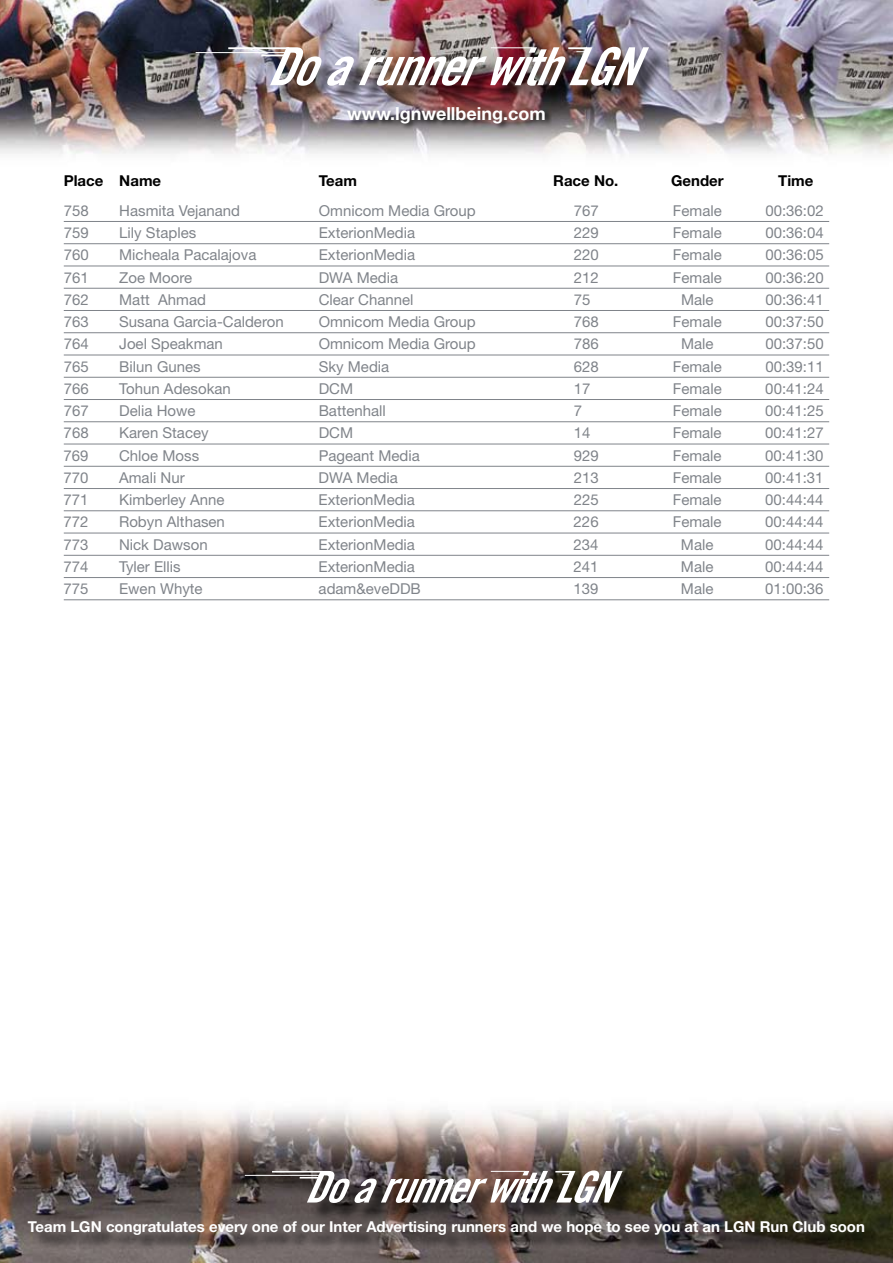
<style>
.page{position:relative;width:893px;height:1263px;background:#fff}
.page>*{position:absolute;margin:0;border:0;box-sizing:border-box;transform-origin:0 0}
.t1{font:700 18px "Helvetica Neue";color:#fff}
.t2{font:15px "Helvetica Neue";color:#80848a}
.t3{font:700 15px "Helvetica Neue";color:#fff}
.t4{font:700 15px "Helvetica Neue";color:#000}
</style>
<div class="page">
<img style="left:0;top:0;width:893px;height:400px">
<img style="left:0;top:1109px;width:893px;height:154px">
<div style="left:247px;top:1173px;width:392px;height:48px;background:#000;opacity:.75"></div>
<hr style="left:272px;top:1171px;width:51px;height:1px;background:#fff">
<hr style="left:245px;top:1175px;width:77px;height:1px;background:#fff">
<svg style="left:300px;top:1170px;width:323px;height:33px"></svg>
<div style="left:346px;top:105px;width:206px;height:25px;background:#000;opacity:.75"></div>
<div style="left:30px;top:1223px;width:852px;height:29px;background:#000;opacity:.75"></div>
<div style="left:198px;top:49px;width:467px;height:55px;background:#000;opacity:.75"></div>
<hr style="left:228px;top:47px;width:61px;height:2px;background:#fff">
<hr style="left:196px;top:52px;width:92px;height:1px;background:#fff">
<img style="left:261px;top:47px;width:388px;height:39px">
<hr style="left:64px;top:221px;width:765px;height:1px;background:#80848a">
<hr style="left:64px;top:243px;width:765px;height:1px;background:#80848a">
<hr style="left:64px;top:266px;width:765px;height:1px;background:#80848a">
<hr style="left:64px;top:288px;width:765px;height:1px;background:#80848a">
<hr style="left:64px;top:310px;width:765px;height:1px;background:#80848a">
<hr style="left:64px;top:332px;width:765px;height:1px;background:#80848a">
<hr style="left:64px;top:355px;width:765px;height:1px;background:#80848a">
<hr style="left:64px;top:377px;width:765px;height:1px;background:#80848a">
<hr style="left:64px;top:399px;width:765px;height:1px;background:#80848a">
<hr style="left:64px;top:421px;width:765px;height:1px;background:#80848a">
<hr style="left:64px;top:444px;width:765px;height:1px;background:#80848a">
<hr style="left:64px;top:466px;width:765px;height:1px;background:#80848a">
<hr style="left:64px;top:488px;width:765px;height:1px;background:#80848a">
<hr style="left:64px;top:510px;width:765px;height:1px;background:#80848a">
<hr style="left:64px;top:533px;width:765px;height:1px;background:#80848a">
<hr style="left:64px;top:555px;width:765px;height:1px;background:#80848a">
<hr style="left:64px;top:577px;width:765px;height:1px;background:#80848a">
<hr style="left:64px;top:599px;width:765px;height:1px;background:#80848a">
<p class="t1" style="left:347px;top:103px;width:200px">www.lgnwellbeing.com</p>
<p class="t4" style="left:64px;top:171px;width:99px">Place Name</p>
<p class="t4" style="left:319px;top:171px;width:40px">Team</p>
<p class="t4" style="left:553px;top:171px;width:67px">Race No.</p>
<p class="t4" style="left:671px;top:171px;width:54px">Gender</p>
<p class="t4" style="left:778px;top:171px;width:37px">Time</p>
<p class="t2" style="left:64px;top:202px;width:27px">758</p>
<p class="t2" style="left:119px;top:202px;width:122px">Hasmita Vejanand</p>
<p class="t2" style="left:319px;top:202px;width:159px">Omnicom Media Group</p>
<p class="t2" style="left:574px;top:202px;width:27px">767</p>
<p class="t2" style="left:673px;top:202px;width:50px">Female</p>
<p class="t2" style="left:765px;top:202px;width:60px">00:36:02</p>
<p class="t2" style="left:64px;top:224px;width:27px">759</p>
<p class="t2" style="left:119px;top:224px;width:78px">Lily Staples</p>
<p class="t2" style="left:319px;top:224px;width:98px">ExterionMedia</p>
<p class="t2" style="left:574px;top:224px;width:27px">229</p>
<p class="t2" style="left:673px;top:224px;width:50px">Female</p>
<p class="t2" style="left:765px;top:224px;width:60px">00:36:04</p>
<p class="t2" style="left:64px;top:246px;width:27px">760</p>
<p class="t2" style="left:119px;top:246px;width:139px">Micheala Pacalajova</p>
<p class="t2" style="left:319px;top:246px;width:98px">ExterionMedia</p>
<p class="t2" style="left:574px;top:246px;width:27px">220</p>
<p class="t2" style="left:673px;top:246px;width:50px">Female</p>
<p class="t2" style="left:765px;top:246px;width:60px">00:36:05</p>
<p class="t2" style="left:64px;top:268px;width:27px">761</p>
<p class="t2" style="left:119px;top:268px;width:75px">Zoe Moore</p>
<p class="t2" style="left:319px;top:268px;width:81px">DWA Media</p>
<p class="t2" style="left:574px;top:268px;width:27px">212</p>
<p class="t2" style="left:673px;top:268px;width:50px">Female</p>
<p class="t2" style="left:765px;top:268px;width:60px">00:36:20</p>
<p class="t2" style="left:64px;top:291px;width:27px">762</p>
<p class="t2" style="left:119px;top:291px;width:88px">Matt Ahmad</p>
<p class="t2" style="left:319px;top:291px;width:96px">Clear Channel</p>
<p class="t2" style="left:574px;top:291px;width:18px">75</p>
<p class="t2" style="left:681px;top:291px;width:34px">Male</p>
<p class="t2" style="left:765px;top:291px;width:60px">00:36:41</p>
<p class="t2" style="left:64px;top:313px;width:27px">763</p>
<p class="t2" style="left:119px;top:313px;width:166px">Susana Garcia-Calderon</p>
<p class="t2" style="left:319px;top:313px;width:159px">Omnicom Media Group</p>
<p class="t2" style="left:574px;top:313px;width:27px">768</p>
<p class="t2" style="left:673px;top:313px;width:50px">Female</p>
<p class="t2" style="left:765px;top:313px;width:60px">00:37:50</p>
<p class="t2" style="left:64px;top:335px;width:27px">764</p>
<p class="t2" style="left:119px;top:335px;width:105px">Joel Speakman</p>
<p class="t2" style="left:319px;top:335px;width:159px">Omnicom Media Group</p>
<p class="t2" style="left:574px;top:335px;width:27px">786</p>
<p class="t2" style="left:681px;top:335px;width:34px">Male</p>
<p class="t2" style="left:765px;top:335px;width:60px">00:37:50</p>
<p class="t2" style="left:64px;top:357px;width:27px">765</p>
<p class="t2" style="left:119px;top:357px;width:83px">Bilun Gunes</p>
<p class="t2" style="left:319px;top:357px;width:72px">Sky Media</p>
<p class="t2" style="left:574px;top:357px;width:27px">628</p>
<p class="t2" style="left:673px;top:357px;width:50px">Female</p>
<p class="t2" style="left:765px;top:357px;width:60px">00:39:11</p>
<p class="t2" style="left:64px;top:380px;width:27px">766</p>
<p class="t2" style="left:119px;top:380px;width:113px">Tohun Adesokan</p>
<p class="t2" style="left:319px;top:380px;width:36px">DCM</p>
<p class="t2" style="left:574px;top:380px;width:18px">17</p>
<p class="t2" style="left:673px;top:380px;width:50px">Female</p>
<p class="t2" style="left:765px;top:380px;width:60px">00:41:24</p>
<p class="t2" style="left:64px;top:402px;width:27px">767</p>
<p class="t2" style="left:119px;top:402px;width:78px">Delia Howe</p>
<p class="t2" style="left:319px;top:402px;width:69px">Battenhall</p>
<p class="t2" style="left:574px;top:402px;width:10px">7</p>
<p class="t2" style="left:673px;top:402px;width:50px">Female</p>
<p class="t2" style="left:765px;top:402px;width:60px">00:41:25</p>
<p class="t2" style="left:64px;top:424px;width:27px">768</p>
<p class="t2" style="left:119px;top:424px;width:91px">Karen Stacey</p>
<p class="t2" style="left:319px;top:424px;width:36px">DCM</p>
<p class="t2" style="left:574px;top:424px;width:18px">14</p>
<p class="t2" style="left:673px;top:424px;width:50px">Female</p>
<p class="t2" style="left:765px;top:424px;width:60px">00:41:27</p>
<p class="t2" style="left:64px;top:446px;width:27px">769</p>
<p class="t2" style="left:119px;top:446px;width:82px">Chloe Moss</p>
<p class="t2" style="left:319px;top:446px;width:103px">Pageant Media</p>
<p class="t2" style="left:574px;top:446px;width:27px">929</p>
<p class="t2" style="left:673px;top:446px;width:50px">Female</p>
<p class="t2" style="left:765px;top:446px;width:60px">00:41:30</p>
<p class="t2" style="left:64px;top:469px;width:27px">770</p>
<p class="t2" style="left:119px;top:469px;width:67px">Amali Nur</p>
<p class="t2" style="left:319px;top:469px;width:81px">DWA Media</p>
<p class="t2" style="left:574px;top:469px;width:27px">213</p>
<p class="t2" style="left:673px;top:469px;width:50px">Female</p>
<p class="t2" style="left:765px;top:469px;width:60px">00:41:31</p>
<p class="t2" style="left:64px;top:491px;width:27px">771</p>
<p class="t2" style="left:119px;top:491px;width:107px">Kimberley Anne</p>
<p class="t2" style="left:319px;top:491px;width:98px">ExterionMedia</p>
<p class="t2" style="left:574px;top:491px;width:27px">225</p>
<p class="t2" style="left:673px;top:491px;width:50px">Female</p>
<p class="t2" style="left:765px;top:491px;width:60px">00:44:44</p>
<p class="t2" style="left:64px;top:513px;width:27px">772</p>
<p class="t2" style="left:119px;top:513px;width:107px">Robyn Althasen</p>
<p class="t2" style="left:319px;top:513px;width:98px">ExterionMedia</p>
<p class="t2" style="left:574px;top:513px;width:27px">226</p>
<p class="t2" style="left:673px;top:513px;width:50px">Female</p>
<p class="t2" style="left:765px;top:513px;width:60px">00:44:44</p>
<p class="t2" style="left:64px;top:535px;width:27px">773</p>
<p class="t2" style="left:119px;top:535px;width:90px">Nick Dawson</p>
<p class="t2" style="left:319px;top:535px;width:98px">ExterionMedia</p>
<p class="t2" style="left:574px;top:535px;width:27px">234</p>
<p class="t2" style="left:681px;top:535px;width:34px">Male</p>
<p class="t2" style="left:765px;top:535px;width:60px">00:44:44</p>
<p class="t2" style="left:64px;top:558px;width:27px">774</p>
<p class="t2" style="left:119px;top:558px;width:63px">Tyler Ellis</p>
<p class="t2" style="left:319px;top:558px;width:98px">ExterionMedia</p>
<p class="t2" style="left:574px;top:558px;width:27px">241</p>
<p class="t2" style="left:681px;top:558px;width:34px">Male</p>
<p class="t2" style="left:765px;top:558px;width:60px">00:44:44</p>
<p class="t2" style="left:64px;top:580px;width:27px">775</p>
<p class="t2" style="left:119px;top:580px;width:85px">Ewen Whyte</p>
<p class="t2" style="left:319px;top:580px;width:104px">adam&amp;eveDDB</p>
<p class="t2" style="left:574px;top:580px;width:27px">139</p>
<p class="t2" style="left:681px;top:580px;width:34px">Male</p>
<p class="t2" style="left:765px;top:580px;width:60px">01:00:36</p>
<p class="t3" style="left:28px;top:1217px;width:839px">Team LGN congratulates every one of our Inter Advertising runners and we hope to see you at an LGN Run Club soon</p>
</div>
